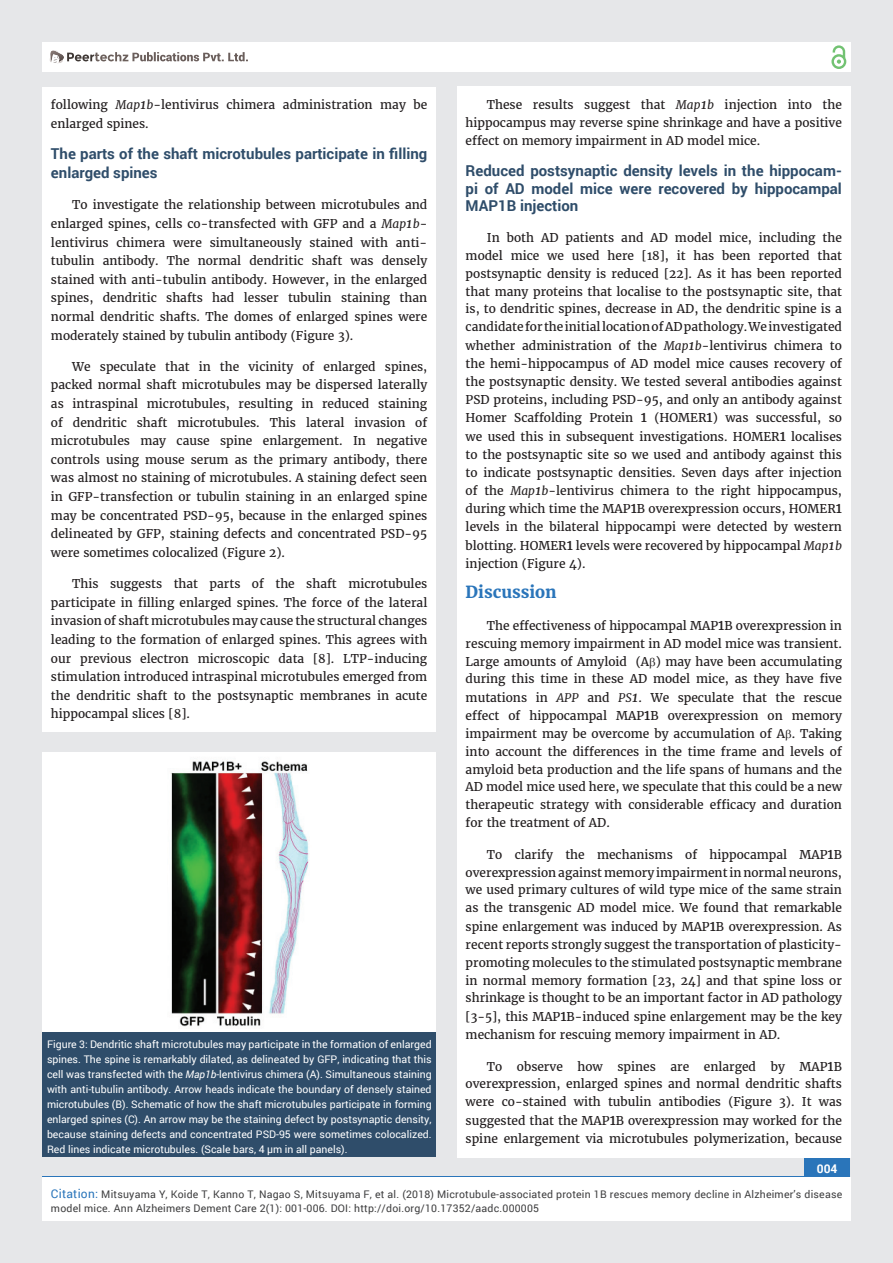
<style>
.page{position:relative;width:893px;height:1263px;background:#e6e7e9}
.page>*{position:absolute;margin:0;border:0;box-sizing:border-box;transform-origin:0 0}
.t1{font:700 16.5px "Merriweather";color:#2a75ba}
.t2{font:700 15px/17.9px "Roboto";color:#2f4d6a}
.t3{font:12px/18.6px "Merriweather";color:#231f20;text-align:justify}
.t4{font:700 12px "Roboto";color:#fff}
.t5{font:10.5px/15px "Roboto";color:#fff;text-align:justify}
.t6{font:10.5px/13.5px "Roboto";letter-spacing:.02em;color:#3e3e3f}
.s1{font-style:italic}
.s2{font-style:italic;font-size:14.25px}
.s3{font-size:14.25px}
.s4{font-style:italic;font-size:15px}
.s5{font-size:12px;color:#2a75ba}
</style>
<div class="page">
<div style="left:42px;top:43px;width:808px;height:29px;background:#fff"></div>
<div style="left:831px;top:54px;width:15px;height:15px;border:2px solid #72c272;border-radius:50%"></div>
<svg style="left:831px;top:45px;width:15px;height:19px"></svg>
<div style="left:804px;top:1157px;width:46px;height:43px;background:#2a75ba"></div>
<svg style="left:49px;top:50px;width:199px;height:14px"></svg>
<div style="left:42px;top:1177px;width:809px;height:43px;background:#fff"></div>
<div style="left:42px;top:87px;width:394px;height:644px;background:#fff"></div>
<div style="left:457px;top:87px;width:393px;height:1071px;background:#fff"></div>
<div style="left:43px;top:753px;width:393px;height:280px;background:#fff"></div>
<div style="left:43px;top:1033px;width:393px;height:124px;background:#2f4d6a"></div>
<img style="left:171px;top:761px;width:139px;height:266px">
<p class="t3" style="left:51px;top:96px;width:378px">following <span class="s1">Map</span><span class="s2">1</span><span class="s1">b</span>-lentivirus chimera administration may be enlarged spines.</p>
<p class="t2" style="left:51px;top:144px;width:378px;line-height:18.6px">The parts of the shaft microtubules participate in filling enlarged spines</p>
<p class="t3" style="left:51px;top:196px;width:378px;text-indent:21px">To investigate the relationship between microtubules and enlarged spines, cells co-transfected with GFP and a <span class="s1">Map</span><span class="s2">1</span><span class="s1">b&shy;</span>lentivirus chimera were simultaneously stained with anti&shy;tubulin antibody. The normal dendritic shaft was densely stained with anti-tubulin antibody. However, in the enlarged spines, dendritic shafts had lesser tubulin staining than normal dendritic shafts. The domes of enlarged spines were moderately stained by tubulin antibody (Figure 3).</p>
<p class="t3" style="left:51px;top:357px;width:378px;text-indent:21px">We speculate that in the vicinity of enlarged spines, packed normal shaft microtubules may be dispersed laterally as intraspinal microtubules, resulting in reduced staining of dendritic shaft microtubules. This lateral invasion of microtubules may cause spine enlargement. In negative controls using mouse serum as the primary antibody, there was almost no staining of microtubules. A staining defect seen in GFP-transfection or tubulin staining in an enlarged spine may be concentrated PSD-95, because in the enlarged spines delineated by GFP, staining defects and concentrated PSD-95 were sometimes colocalized (Figure 2).</p>
<p class="t3" style="left:51px;top:575px;width:378px;text-indent:21px">This suggests that parts of the shaft microtubules participate in filling enlarged spines. The force of the later al invasion of shaft microtubules may cause the structural changes leading to the formation of enlarged spines. This agrees with our previous electron microscopic data [8]. LTP-inducing stimulation introduced intraspinal microtubules emerged from the dendritic shaft to the postsynaptic membranes in acute hippocampal slices [8].</p>
<p class="t5" style="left:47px;top:1036px;width:386px">Figure 3: Dendritic shaft microtubules may participate in the formation of enlarged spines. The spine is remarkably dilated, as delineated by GFP, indicating that this cell was transfected with the <span class="s1">Map1b</span>-lentivirus chimera (A). Simultaneous staining with anti-tubulin antibody. Arrow heads indicate the boundary of densely stained microtubules (B). Schematic of how the shaft microtubules participate in forming enlarged spines (C). An arrow may be the staining defect by postsynaptic density, because staining defects and concentrated PSD-95 were sometimes colocalized.<br>Red lines indicate microtubules. (Scale bars, 4 μm in all panels).</p>
<p class="t3" style="left:466px;top:96px;width:378px;line-height:18px;text-indent:21px">These results suggest that <span class="s1">Map</span><span class="s2">1</span><span class="s1">b</span> injection into the hippocampus may reverse spine shrinkage and have a positive effect on memory impairment in AD model mice.</p>
<p class="t2" style="left:466px;top:161px;width:378px;text-align:justify">Reduced postsynaptic density levels in the hippocam&shy;pi of AD model mice were recovered by hippocampal MAP1B injection</p>
<p class="t3" style="left:466px;top:229px;width:378px;line-height:18.1px;text-indent:21px">In bo th AD patients and AD model mice, including the model mice we used here [18], it has been reported that postsynaptic density is reduced [22]. As it has been reported that many proteins that localise to the postsynaptic site, that is, to dendritic spines, decrease in AD, the dendritic spine is a candidate for the initial location of AD pathology. We investigated whether administration of the <span class="s1">Map</span><span class="s2">1</span><span class="s1">b</span>-lentivirus chimera to the hemi-hippocampus of AD model mice causes recovery of the postsynaptic density. We tested several antibodies against PSD proteins, including PSD-95, and only an antibody against Homer Scaffolding Protein <span class="s3">1</span> (HOMER<span class="s3">1</span>) was successful, so we used this in subsequent investigations. HOMER<span class="s3">1</span> localises to the postsynaptic site so we used and antibody against this to indicate postsynaptic densities. Seven days after injection of the <span class="s1">Map</span><span class="s2">1</span><span class="s1">b</span>-lentivirus chimera to the right hippocampus, during which time the MAP<span class="s3">1</span>B overexpression occurs, HOMER<span class="s3">1 </span>levels in the bilateral hippocampi were detected by western blotting. HOMER<span class="s3">1</span> levels were recovered by hippocampal <span class="s1">Map</span><span class="s2">1</span><span class="s1">b </span>injection (Figure 4).</p>
<h1 class="t1" style="left:466px;top:582px;width:93px">Discussion</h1>
<p class="t3" style="left:466px;top:617px;width:378px;line-height:18px;text-indent:21px">The effectiveness of hippocampal MAP<span class="s3">1</span>B overexpression in rescuing memory impairment in AD model mice was transient.<br>Large amounts of Amyloid (A ) may have been accumulating during this time in these AD model mice, as they have five mutations in <span class="s1">APP</span> and <span class="s1">PS</span><span class="s4">1</span>. We speculate that the rescue effect of hippocampal MAP<span class="s3">1</span>B overexpression on memory impairment may be overcome by accumulation of A . Taking into account the differences in the time frame and levels of amyloid beta production and the life spans of humans and the AD model mice used here, we speculate that this could be a new therapeutic strategy with considerable efficacy and duration for the treatment of AD.</p>
<p class="t3" style="left:466px;top:845px;width:378px;line-height:18px;text-indent:21px">To clarify the mechanisms of hippocampal MAP<span class="s3">1</span>B overexpression against memory impairment in normal neurons, we used primary cultures of wild type mice of the same strain as the transgenic AD model mice. We found that remarkable spine enlargement was induced by MAP<span class="s3">1</span>B overexpression. As recent reports strongly suggest the transportation of plasticity&shy;promoting molecules to the stimulated postsynaptic membrane in normal memory formation [23, 24] and that spine loss or shrinkage is thought to be an important factor in AD pathology [3-5], this MAP<span class="s3">1</span>B-induced spine enlargement may be the key mechanism for rescuing memory impairment in AD.</p>
<p class="t3" style="left:466px;top:1057px;width:378px;line-height:18.1px;text-indent:21px">To observe how spines are enlarged by MAP<span class="s3">1</span>B overexpression, enlarged spines and normal dendritic shafts were co-stained with tubulin antibodies (Figure 3). It was suggested that the MAP<span class="s3">1</span>B overexpression may worked for the spine enlargement via microtubules polymerization, because</p>
<p class="t4" style="left:817px;top:1161px;width:22px">004</p>
<p class="t6" style="left:51px;top:1188px;width:793px"><span class="s5">Citation:</span> Mitsuyama Y, Koide T, Kanno T, Nagao S, Mitsuyama F, et al. (2018) Microtubule-associated protein 1B rescues memory decline in Alzheimer’s disease model mice. Ann Alzheimers Dement Care 2(1): 001-006. DOI: http://doi.org/10.17352/aadc.000005</p>
</div>
